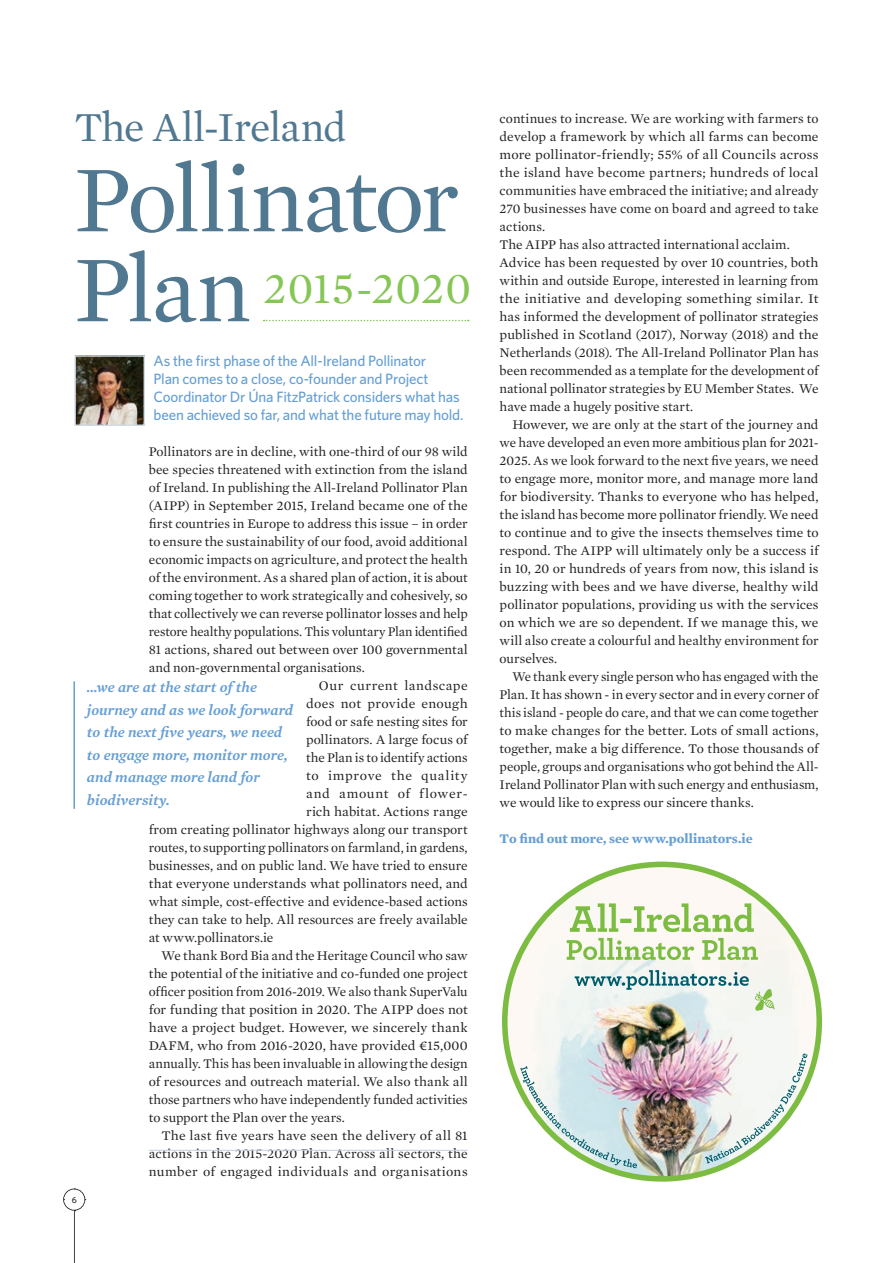
<style>
.page{position:relative;width:893px;height:1263px;background:#fff}
.page>*{position:absolute;margin:0;border:0;box-sizing:border-box;transform-origin:0 0}
.t1{font:96px "Mercury Text G1 Roman";letter-spacing:-.03em;color:#517891}
.t2{font:45px "Mercury Text G1 Roman";letter-spacing:.015em;color:#86c655}
.t3{font:42px "Mercury Text G1 Roman";letter-spacing:-.025em;color:#517891}
.t4{font:500 15px/18px "Whitney HTF";letter-spacing:-.015em;color:#669fd5}
.t5{font:italic 600 15px/22.5px "Mercury Text G1";color:#669fd5}
.t6{font:13.5px/18px "Mercury Text G1 Roman";color:#231f20;text-align:justify}
.t7{font:13.5px "Mercury Text G1 Roman";letter-spacing:.03em;color:#231f20}
.t8{font:700 13.5px "Mercury Text G1";letter-spacing:-.005em;color:#669fd5}
.t9{font:13.5px "Mercury Text G1 Roman";letter-spacing:.02em;color:#231f20}
.t10{font:13.5px "Mercury Text G1 Roman";letter-spacing:.035em;color:#231f20}
.t11{font:13.5px "Mercury Text G1 Roman";letter-spacing:.045em;color:#231f20}
.t12{font:13.5px "Mercury Text G1 Roman";letter-spacing:.04em;color:#231f20}
.t13{font:500 9px "Whitney HTF";color:#231f20}
.s1{font-size:96px;color:#517891}
</style>
<div class="page">
<img style="left:76px;top:357px;width:67px;height:67px">
<div style="left:74px;top:355px;width:71px;height:71px;border:1px solid #d0dbe4"></div>
<svg style="left:63px;top:1188px;width:23px;height:75px"></svg>
<hr style="left:73px;top:681px;width:2px;height:128px;background:#669fd5">
<img style="left:502px;top:861px;width:320px;height:320px">
<hr style="left:149px;top:1150px;width:319px;height:1px;background:#c0d1e8">
<svg style="left:264px;top:320px;width:205px;height:1px"></svg>
<h3 class="t3" style="left:74px;top:102px;width:274px">The All-Ireland</h3>
<h1 class="t1" style="left:74px;top:143px;width:387px">Pollinator</h1>
<h2 class="t2" style="left:74px;top:262px;width:398px"><span class="s1">Plan</span> 2015-2020</h2>
<p class="t4" style="left:154px;top:352px;width:312px">As the first phase of the All-Ireland Pollinator<br>Plan comes to a close, co-founder and Project Coordinator Dr Úna FitzPatrick considers what has been achieved so far, and what the future may hold.</p>
<p class="t13" style="left:72px;top:1194px;width:7px">6</p>
<p class="t6" style="left:149px;top:443px;width:320px">Pollinators are in decline, with one-third of our 98 wild</p>
<p class="t6" style="left:149px;top:461px;width:320px">bee species threatened with extinction from the island</p>
<p class="t6" style="left:149px;top:479px;width:320px">of Ireland. In publishing the All-Ireland Pollinator Plan</p>
<p class="t6" style="left:149px;top:497px;width:320px">(AIPP) in September 2015, Ireland became one of the</p>
<p class="t6" style="left:149px;top:515px;width:320px">first countries in Europe to address this issue – in order</p>
<p class="t6" style="left:149px;top:533px;width:320px">to ensure the sustainability of our food, avoid additional</p>
<p class="t6" style="left:149px;top:551px;width:320px">economic impacts on agriculture, and protect the health</p>
<p class="t6" style="left:149px;top:569px;width:320px">of the environment. As a shared plan of action, it is about</p>
<p class="t6" style="left:149px;top:587px;width:320px">coming together to work strategically and cohesively, so</p>
<p class="t6" style="left:149px;top:605px;width:320px">that collectively we can reverse pollinator losses and help</p>
<p class="t6" style="left:149px;top:623px;width:320px">restore healthy populations. This voluntary Plan identified</p>
<p class="t6" style="left:149px;top:641px;width:320px">81 actions, shared out between over 100 governmental</p>
<p class="t6" style="left:149px;top:659px;width:218px">and non-governmental organisations.</p>
<p class="t10" style="left:319px;top:678px;width:150px">Our current landscape</p>
<p class="t9" style="left:306px;top:696px;width:163px">does not provide enough</p>
<p class="t6" style="left:306px;top:713px;width:163px">food or safe nesting sites for</p>
<p class="t6" style="left:306px;top:731px;width:163px">pollinators. A large focus of</p>
<p class="t6" style="left:306px;top:749px;width:163px">the Plan is to identify actions</p>
<p class="t11" style="left:306px;top:768px;width:163px">to improve the quality</p>
<p class="t12" style="left:306px;top:786px;width:163px">and amount of flower-</p>
<p class="t6" style="left:306px;top:803px;width:163px">rich habitat. Actions range</p>
<p class="t6" style="left:149px;top:821px;width:320px">from creating pollinator highways along our transport</p>
<p class="t6" style="left:149px;top:839px;width:320px">routes, to supporting pollinators on farmland, in gardens,</p>
<p class="t6" style="left:149px;top:857px;width:320px">businesses, and on public land. We have tried to ensure</p>
<p class="t6" style="left:149px;top:875px;width:320px">that everyone understands what pollinators need, and</p>
<p class="t6" style="left:149px;top:893px;width:320px">what simple, cost-effective and evidence-based actions</p>
<p class="t6" style="left:149px;top:911px;width:320px">they can take to help. All resources are freely available</p>
<p class="t6" style="left:149px;top:929px;width:126px">at www.pollinators.ie</p>
<p class="t6" style="left:162px;top:947px;width:308px">We thank Bord Bia and the Heritage Council who saw</p>
<p class="t6" style="left:149px;top:965px;width:320px">the potential of the initiative and co-funded one project</p>
<p class="t6" style="left:149px;top:983px;width:320px">officer position from 2016-2019. We also thank SuperValu</p>
<p class="t6" style="left:149px;top:1001px;width:320px">for funding that position in 2020. The AIPP does not</p>
<p class="t6" style="left:149px;top:1019px;width:320px">have a project budget. However, we sincerely thank</p>
<p class="t6" style="left:149px;top:1037px;width:320px">DAFM, who from 2016-2020, have provided ¤15,000</p>
<p class="t6" style="left:149px;top:1055px;width:320px">annually. This has been invaluable in allowing the design</p>
<p class="t6" style="left:149px;top:1073px;width:320px">of resources and outreach material. We also thank all</p>
<p class="t6" style="left:149px;top:1091px;width:320px">those partners who have independently funded activities</p>
<p class="t6" style="left:149px;top:1109px;width:198px">to support the Plan over the years.</p>
<p class="t6" style="left:162px;top:1127px;width:308px">The last five years have seen the delivery of all 81</p>
<p class="t6" style="left:149px;top:1145px;width:320px">actions in the 2015-2020 Plan. Across all sectors, the</p>
<p class="t7" style="left:149px;top:1164px;width:320px">number of engaged individuals and organisations</p>
<p class="t5" style="left:87px;top:676px;width:208px">…we are at the start of the journey and as we look forward to the next five years, we need to engage more, monitor more, and manage more land for biodiversity.</p>
<p class="t6" style="left:500px;top:110px;width:320px;text-align:left">continues to increase. We are working with farmers to develop a framework by which all farms can become more pollinator-friendly; 55% of all Councils across the island have become partners; hundreds of local communities have embraced the initiative; and already 270 businesses have come on board and agreed to take actions.<br>The AIPP has also attracted international acclaim.<br>Advice has been requested by over 10 countries, both within and outside Europe, interested in learning from the initiative and developing something similar. It has informed the development of pollinator strategies published in Scotland (2017), Norway (2018) and the Netherlands (2018). The All-Ireland Pollinator Plan has been recommended as a template for the development of national pollinator strategies by EU Member States. We have made a hugely positive start.</p>
<p class="t6" style="left:500px;top:416px;width:320px;text-indent:13px">However, we are only at the start of the journey and we have developed an even more ambitious plan for 2021- 2025. As we look forward to the next five years, we need to engage more, monitor more, and manage more land for biodiversity. Thanks to everyone who has helped, the island has become more pollinator friendly. We need to continue and to give the insects themselves time to respond. The AIPP will ultimately only be a success if in 10, 20 or hundreds of years from now, this island is buzzing with bees and we have diverse, healthy wild pollinator populations, providing us with the services on which we are so dependent. If we manage this, we will also create a colourful and healthy environment for ourselves.</p>
<p class="t6" style="left:500px;top:668px;width:320px;text-indent:13px">We thank every single person who has engaged with the Plan. It has shown - in every sector and in every corner of this island - people do care, and that we can come together to make changes for the better. Lots of small actions, together, make a big difference. To those thousands of people, groups and organisations who got behind the All-Ireland Pollinator Plan with such energy and enthusiasm, we would like to express our sincere thanks.</p>
<p class="t8" style="left:500px;top:830px;width:255px">To find out more, see www.pollinators.ie</p>
</div>
